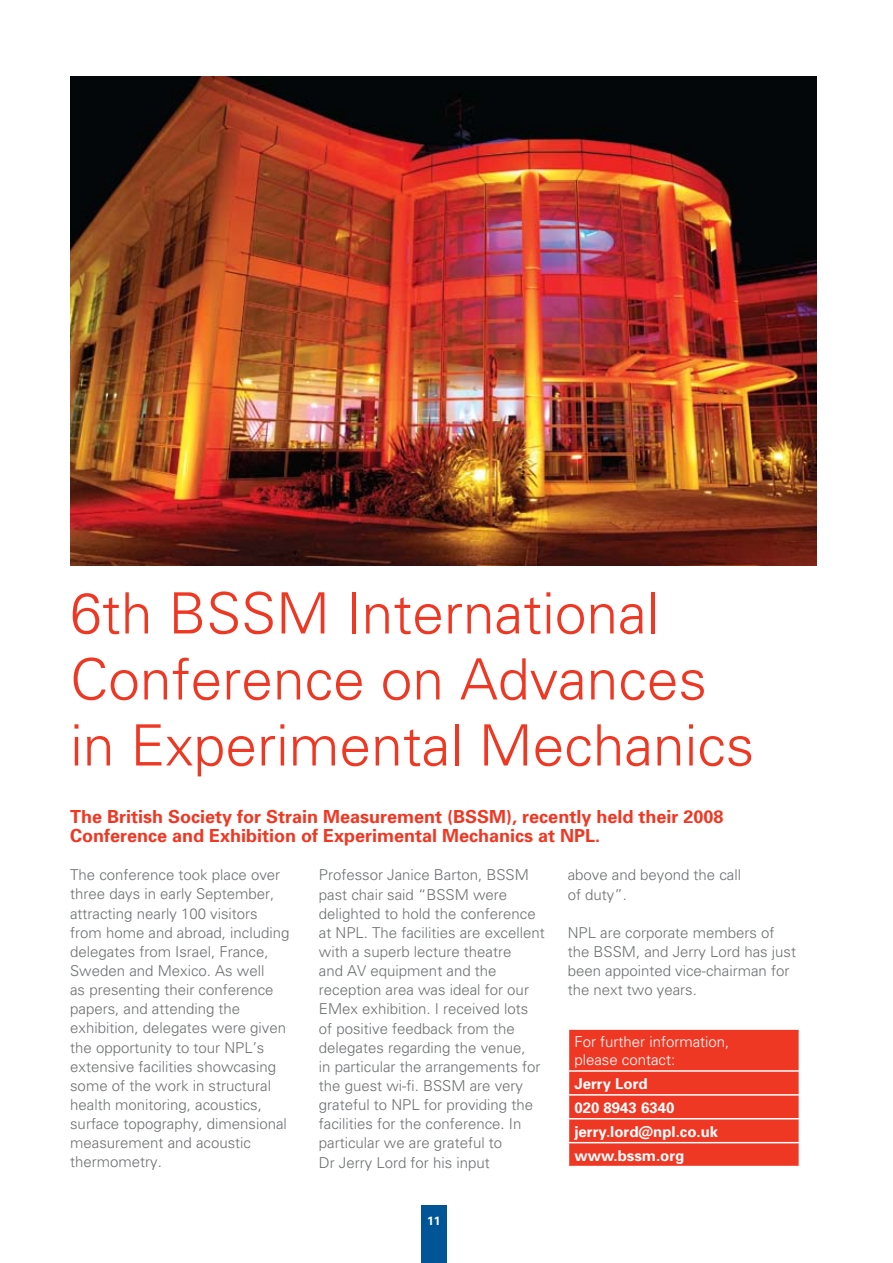
<style>
.page{position:relative;width:893px;height:1263px;background:#fff}
.page>*{position:absolute;margin:0;border:0;box-sizing:border-box;transform-origin:0 0}
.t1{font:300 57px/66px "Univers";color:#ef3824}
.t2{font:700 18px/19.2px "Univers";color:#ef3824}
.t3{font:300 15px/19.2px "Univers";color:#6d6f71}
.t4{font:700 15px/23.9px "Univers";color:#fff}
.t5{font:300 15px/18px "Univers";color:#fff}
.t6{font:700 12px "Univers";color:#fff}
</style>
<div class="page">
<svg style="left:568px;top:1029px;width:232px;height:137px;background:#ef4431"></svg>
<img style="left:70px;top:77px;width:746px;height:489px">
<div style="left:421px;top:1205px;width:25px;height:58px;background:#005596"></div>
<h1 class="t1" style="left:70px;top:580px;width:686px">6th BSSM International<br>Conference on Advances in Experimental Mechanics</h1>
<p class="t2" style="left:70px;top:807px;width:655px">The British Society for Strain Measurement (BSSM), recently held their 2008<br>Conference and Exhibition of Experimental Mechanics at NPL.</p>
<p class="t3" style="left:70px;top:865px;width:221px">The conference took place over three days in early September, attracting nearly 100 visitors from home and abroad, including delegates from Israel, France,<br>Sweden and Mexico. As well<br>as presenting their conference papers, and attending the exhibition, delegates were given the opportunity to tour NPL’s extensive facilities showcasing some of the work in structural health monitoring, acoustics, surface topography, dimensional measurement and acoustic thermometry.</p>
<p class="t3" style="left:319px;top:865px;width:227px">Professor Janice Barton, BSSM past chair said “BSSM were delighted to hold the conference at NPL. The facilities are excellent with a superb lecture theatre<br>and AV equipment and the reception area was ideal for our<br>EMex exhibition. I received lots of positive feedback from the delegates regarding the venue,<br>in particular the arrangements for the guest wi-fi. BSSM are very grateful to NPL for providing the facilities for the conference. In particular we are grateful to<br>Dr Jerry Lord for his input</p>
<p class="t3" style="left:568px;top:865px;width:175px">above and beyond the call of duty”.</p>
<p class="t3" style="left:568px;top:923px;width:230px">NPL are corporate members of the BSSM, and Jerry Lord has just been appointed vice-chairman for the next two years.</p>
<p class="t5" style="left:574px;top:1033px;width:157px">For further information, please contact:</p>
<p class="t4" style="left:574px;top:1071px;width:145px">Jerry Lord<br>020 8943 6340 jerry.lord@npl.co.uk www.bssm.org</p>
<p class="t6" style="left:427px;top:1213px;width:15px">11</p>
</div>
